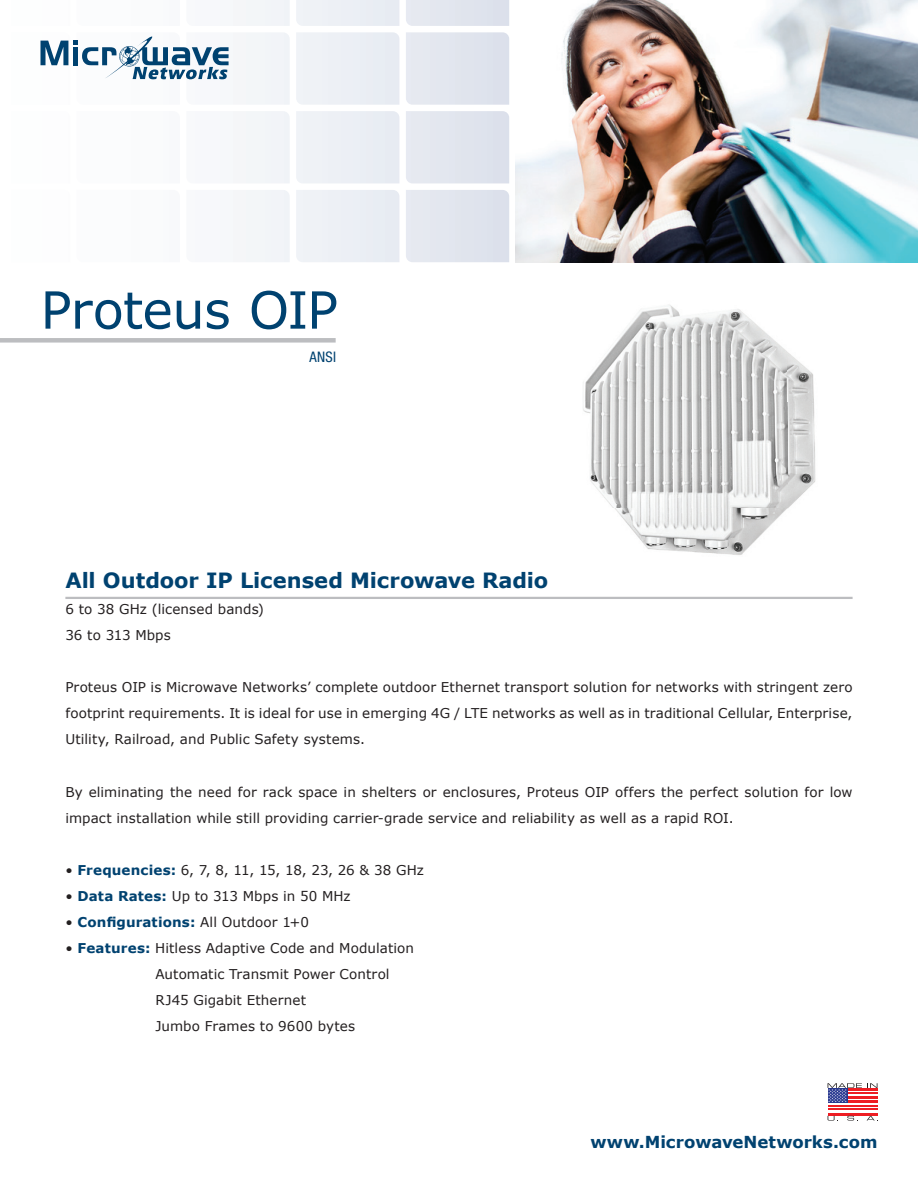
<style>
.page{position:relative;width:918px;height:1188px;background:#fff}
.page>*{position:absolute;margin:0;border:0;box-sizing:border-box;transform-origin:0 0}
.t1{font:51.3px "Verdana";letter-spacing:-.015em;color:#004270}
.t2{font:700 21px "Verdana";letter-spacing:-.005em;color:#004270}
.t3{font:700 16.5px "Verdana";color:#004270}
.t4{font:condensed 14.55px "Helvetica Neue LT Std";color:#004270}
.t5{font:13.5px/26.1px "Verdana";letter-spacing:.005em;color:#231f20}
.t6{font:700 13.5px "Verdana";letter-spacing:.01em;color:#004270}
.s1{font-weight:700;color:#004270}
.s2{font-weight:400;color:#231f20}
</style>
<div class="page">
<svg style="left:132px;top:0;width:377px;height:183px"></svg>
<svg style="left:40px;top:37px;width:189px;height:42px"></svg>
<img style="left:515px;top:0;width:403px;height:262px">
<div style="left:0;top:338px;width:336px;height:5px;background:#bcbdc0"></div>
<img style="left:583px;top:305px;width:233px;height:250px">
<hr style="left:65px;top:597px;width:788px;height:2px;background:#bcbdc0">
<hr style="left:828px;top:1105px;width:50px;height:2px;background:#ee1d23">
<hr style="left:828px;top:1113px;width:50px;height:2px;background:#ee1d23">
<hr style="left:828px;top:1109px;width:50px;height:2px;background:#ee1d23">
<hr style="left:828px;top:1101px;width:50px;height:2px;background:#ee1d23">
<hr style="left:828px;top:1093px;width:50px;height:2px;background:#ee1d23">
<hr style="left:828px;top:1089px;width:50px;height:2px;background:#ee1d23">
<hr style="left:828px;top:1097px;width:50px;height:2px;background:#ee1d23">
<div style="left:828px;top:1089px;width:20px;height:14px;background:#283890"></div>
<svg style="left:828px;top:1083px;width:34px;height:19px"></svg>
<svg style="left:870px;top:1083px;width:7px;height:5px"></svg>
<svg style="left:828px;top:1116px;width:10px;height:5px"></svg>
<svg style="left:847px;top:1116px;width:11px;height:5px"></svg>
<svg style="left:867px;top:1116px;width:11px;height:5px"></svg>
<h1 class="t1" style="left:40px;top:275px;width:299px">Proteus OIP</h1>
<p class="t4" style="left:309px;top:348px;width:28px">ANSI</p>
<h2 class="t2" style="left:65px;top:565px;width:485px">All Outdoor IP Licensed Microwave Radio</h2>
<p class="t5" style="left:65px;top:596px;width:200px">6 to 38 GHz (licensed bands)<br>36 to 313 Mbps</p>
<p class="t5" style="left:65px;top:674px;width:789px;text-align:justify">Proteus OIP is Microwave Networks’ complete outdoor Ethernet transport solution for networks with stringent zero footprint requirements. It is ideal for use in emerging 4G / LTE networks as well as in traditional Cellular, Enterprise, Utility, Railroad, and Public Safety systems.</p>
<p class="t5" style="left:65px;top:778px;width:789px">By eliminating the need for rack space in shelters or enclosures, Proteus OIP offers the perfect solution for low impact installation while still providing carrier-grade service and reliability as well as a rapid ROI.</p>
<p class="t5" style="left:65px;top:857px;width:360px">• <span class="s1">Frequencies:</span> 6, 7, 8, 11, 15, 18, 23, 26 &amp; 38 GHz</p>
<p class="t5" style="left:65px;top:883px;width:287px">• <span class="s1">Data Rates:</span> Up to 313 Mbps in 50 MHz</p>
<p class="t6" style="left:65px;top:912px;width:245px"><span class="s2">•</span> Configurations: <span class="s2">All Outdoor 1+0</span></p>
<p class="t5" style="left:155px;top:935px;width:260px;text-indent:-90px">• <span class="s1">Features:</span> Hitless Adaptive Code and Modulation Automatic Transmit Power Control RJ45 Gigabit Ethernet<br>Jumbo Frames to 9600 bytes</p>
<p class="t3" style="left:590px;top:1130px;width:289px">www.MicrowaveNetworks.com</p>
</div>
